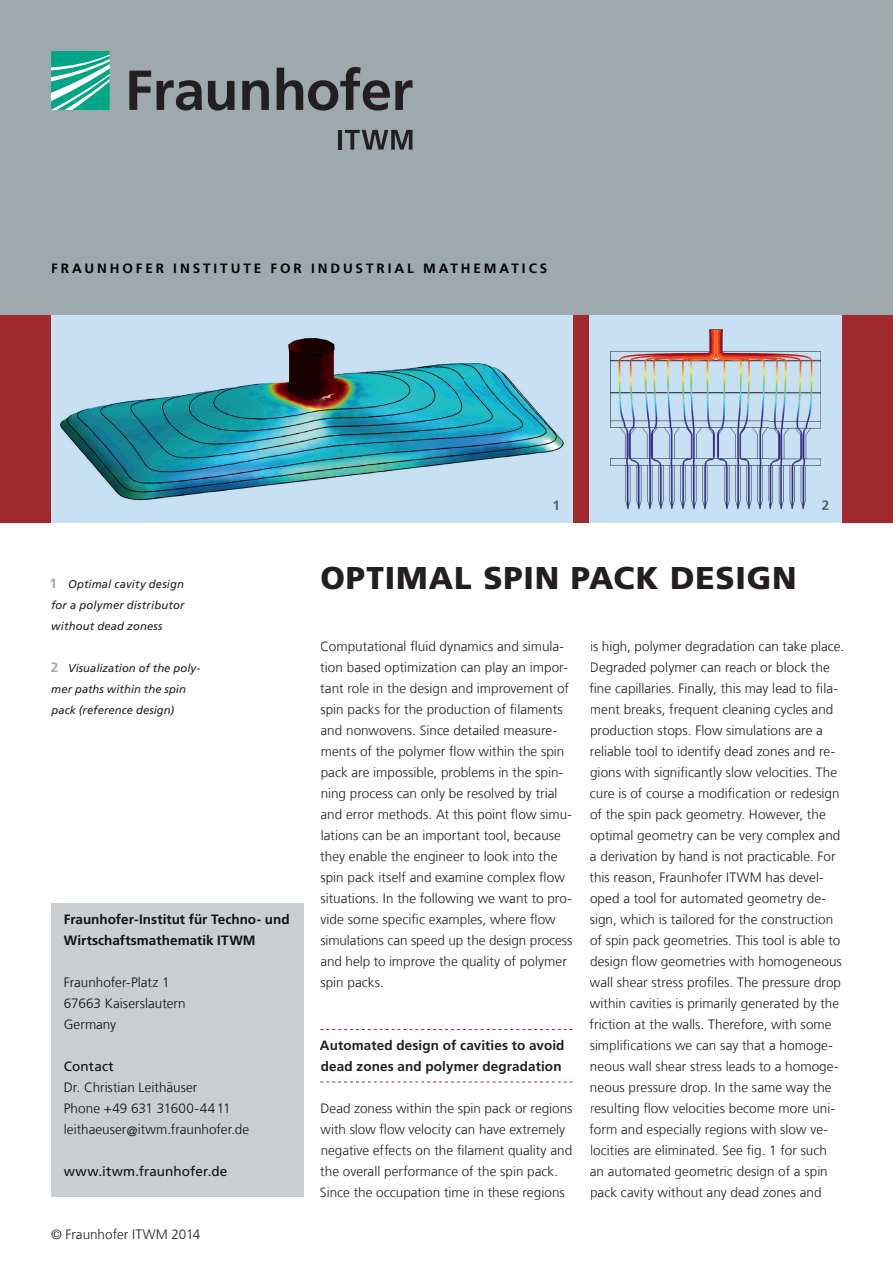
<style>
.page{position:relative;width:893px;height:1263px;background:#fff}
.page>*{position:absolute;margin:0;border:0;box-sizing:border-box;transform-origin:0 0}
.t1{font:900 31.5px "Frutiger LT Com";letter-spacing:.025em;color:#231f20}
.t2{font:300 13.5px/21px "Frutiger LT Com";letter-spacing:.005em;color:#231f20}
.t3{font:300 13.5px/21px "Frutiger LT Com";color:#111013}
.t4{font:700 13.5px/21px "Frutiger LT Com";letter-spacing:.01em;color:#231f20}
.t5{font:700 13.5px/21px "Frutiger LT Com";color:#111013}
.t6{font:700 13.5px "Frutiger LT Com";letter-spacing:.215em;color:#010206}
.t7{font:13.5px "Frutiger LT Com";letter-spacing:.01em;color:#111013}
.t8{font:700 13.5px "Frutiger LT Com";color:#5b6467}
.t9{font:italic 11.25px/21px "Frutiger LT Com";letter-spacing:.01em;color:#231f20}
.s1{font-weight:700;font-style:normal;font-size:13.5px;color:#9da9ad}
</style>
<div class="page">
<div style="left:0;top:315px;width:893px;height:208px;background:#9f292d"></div>
<div style="left:590px;top:315px;width:252px;height:208px;background:#c7e0f3"></div>
<img style="left:611px;top:330px;width:210px;height:178px">
<div style="left:51px;top:315px;width:522px;height:208px;background:#c7e0f3"></div>
<img style="left:60px;top:338px;width:504px;height:163px">
<div style="left:0;top:0;width:893px;height:315px;background:#9da9ad"></div>
<svg style="left:51px;top:51px;width:59px;height:59px;background:#4abea7"></svg>
<svg style="left:129px;top:67px;width:283px;height:44px"></svg>
<hr style="left:338px;top:130px;width:4px;height:20px;background:#231f20">
<svg style="left:345px;top:130px;width:67px;height:20px"></svg>
<div style="left:51px;top:903px;width:252px;height:294px;background:#caced0"></div>
<svg style="left:320px;top:1029px;width:253px;height:1px"></svg>
<svg style="left:320px;top:1082px;width:253px;height:1px"></svg>
<p class="t6" style="left:51px;top:260px;width:498px">FRAUNHOFER INSTITUTE FOR INDUSTRIAL MATHEMATICS</p>
<p class="t8" style="left:552px;top:498px;width:9px">1</p>
<p class="t8" style="left:822px;top:498px;width:9px">2</p>
<p class="t9" style="left:49px;top:574px;width:136px"><span class="s1">1</span> Optimal cavity design</p>
<h1 class="t1" style="left:320px;top:559px;width:478px">OPTIMAL SPIN PACK DESIGN</h1>
<p class="t9" style="left:51px;top:595px;width:135px">for a polymer distributor without dead zoness</p>
<p class="t9" style="left:51px;top:658px;width:151px"><span class="s1">2</span> Visualization of the poly&shy;mer paths within the spin pack (reference design)</p>
<p class="t2" style="left:320px;top:636px;width:254px">Computational fluid dynamics and simula&shy;tion based optimization can play an impor&shy;tant role in the design and improvement of spin packs for the production of filaments and nonwovens. Since detailed measure&shy;ments of the polymer flow within the spin pack are impossible, problems in the spin&shy;ning process can only be resolved by trial and error methods. At this point flow simu&shy;lations can be an important tool, because they enable the engineer to look into the spin pack itself and examine complex flow situations. In the following we want to pro&shy;vide some specific examples, where flow simulations can speed up the design process and help to improve the quality of polymer spin packs.</p>
<p class="t2" style="left:589px;top:636px;width:256px">is high, polymer degradation can take place.<br>Degraded polymer can reach or block the fine capillaries. Finally, this may lead to fila&shy;ment breaks, frequent cleaning cycles and production stops. Flow simulations are a reliable tool to identify dead zones and re&shy;gions with significantly slow velocities. The cure is of course a modification or redesign of the spin pack geometry. However, the optimal geometry can be very complex and a derivation by hand is not practicable. For this reason, Fraunhofer ITWM has devel&shy;oped a tool for automated geometry de&shy;sign, which is tailored for the construction of spin pack geometries. This tool is able to design flow geometries with homogeneous wall shear stress profiles. The pressure drop within cavities is primarily generated by the friction at the walls. Therefore, with some simplifications we can say that a homoge&shy;neous wall shear stress leads to a homoge&shy;neous pressure drop. In the same way the resulting flow velocities become more uni&shy;form and especially regions with slow ve&shy;locities are eliminated. See fig. 1 for such<br>an automated geometric design of a spin pack cavity without any dead zones and</p>
<p class="t5" style="left:64px;top:909px;width:227px">Fraunhofer-Institut für Techno- und<br>Wirtschaftsmathematik ITWM</p>
<p class="t3" style="left:64px;top:972px;width:123px">Fraunhofer-Platz 1<br>67663 Kaiserslautern<br>Germany</p>
<p class="t7" style="left:64px;top:1058px;width:51px">Contact</p>
<p class="t3" style="left:64px;top:1077px;width:187px">Dr. Christian Leithäuser<br>Phone +49 631 31600-44 11 leithaeuser@itwm.fraunhofer.de</p>
<p class="t7" style="left:64px;top:1163px;width:165px">www.itwm.fraunhofer.de</p>
<p class="t4" style="left:320px;top:1035px;width:246px">Automated design of cavities to avoid dead zones and polymer degradation</p>
<p class="t2" style="left:320px;top:1098px;width:254px">Dead zoness within the spin pack or regions with slow flow velocity can have extremely negative effects on the filament quality and the overall performance of the spin pack.<br>Since the occupation time in these regions</p>
<p class="t2" style="left:51px;top:1224px;width:151px">© Fraunhofer ITWM 2014</p>
</div>
